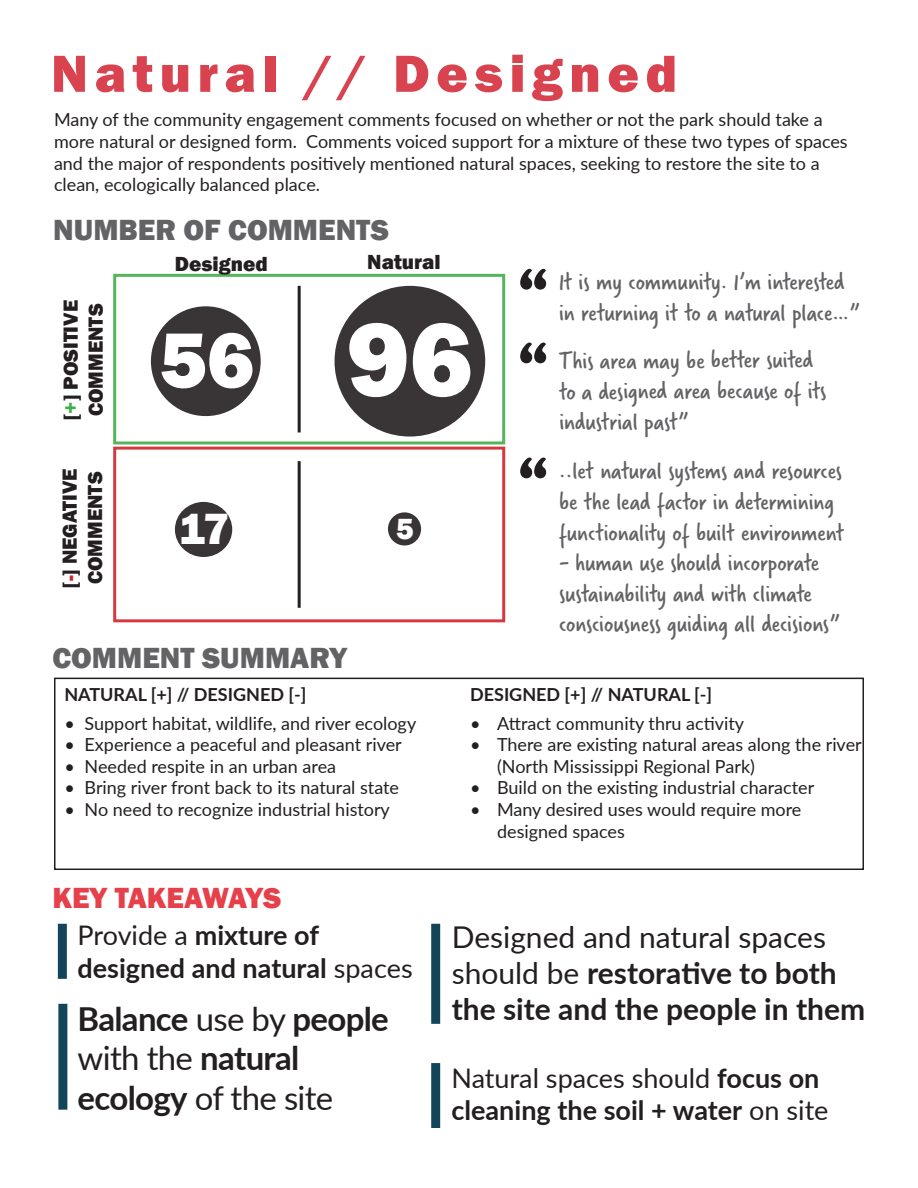
<style>
.page{position:relative;width:918px;height:1188px;background:#fff}
.page>*{position:absolute;margin:0;border:0;box-sizing:border-box;transform-origin:0 0}
.t1{font:800 108px "Franklin Gothic";color:#fff}
.t2{font:800 81px "Franklin Gothic";color:#fff}
.t3{font:800 54px "Franklin Gothic";letter-spacing:.12em;color:#d94350}
.t4{font:900 54px "Cooper";color:#231f20}
.t5{font:800 45px "Franklin Gothic";color:#fff}
.Paragraph_Style_3{font:700 33px/39.6px "Lato";letter-spacing:-.02em;color:#231f20}
.Paragraph_Style_3-2{font:700 30px/36px "Lato";color:#231f20}
.t6{font:800 30px "Franklin Gothic";color:#636366}
.t7{font:800 30px "Franklin Gothic";letter-spacing:-.005em;color:#e6404b}
.t8{font:800 30px "Franklin Gothic";color:#fff}
.Paragraph_Style_3-3{font:700 27px/32.4px "Lato";color:#231f20}
.Paragraph_Style_2{font:25.5px/30.6px "Verveine";color:#636366}
.t9{font:800 21px "Franklin Gothic";color:#231f20}
.t10{font:18px/21.6px "Lato";color:#231f20}
.t11{font:700 18px "Lato";color:#231f20}
.s1{color:#40ae49}
.s2{color:#d1232a}
.s3{font-weight:400}
</style>
<div class="page">
<div style="left:113px;top:447px;width:392px;height:175px;border:3px solid #d1232a"></div>
<div style="left:113px;top:274px;width:392px;height:170px;border:3px solid #40ae49"></div>
<div style="left:151px;top:306px;width:110px;height:110px;background:#393536;border-radius:50%"></div>
<div style="left:335px;top:286px;width:150px;height:151px;background:#393536;border-radius:50%"></div>
<div style="left:175px;top:502px;width:57px;height:55px;background:#393536;border-radius:50%"></div>
<div style="left:388px;top:512px;width:33px;height:34px;background:#393536;border-radius:50%"></div>
<div style="left:58px;top:924px;width:9px;height:55px;background:#124559"></div>
<div style="left:58px;top:1004px;width:9px;height:106px;background:#124559"></div>
<div style="left:431px;top:1063px;width:9px;height:65px;background:#124559"></div>
<div style="left:431px;top:924px;width:9px;height:100px;background:#124559"></div>
<hr style="left:298px;top:286px;width:3px;height:146px;background:#231f20">
<hr style="left:298px;top:461px;width:3px;height:147px;background:#231f20">
<div style="left:54px;top:678px;width:810px;height:192px;border:2px solid #231f20"></div>
<p class="t3" style="left:51px;top:39px;width:628px">Natural // Designed</p>
<p class="t10" style="left:54px;top:108px;width:795px">Many of the community engagement comments focused on whether or not the park should take a more natural or designed form. Comments voiced support for a mixture of these two types of spaces and the major of respondents positively mentioned natural spaces, seeking to restore the site to a clean, ecologically balanced place.</p>
<p class="t6" style="left:53px;top:210px;width:337px">NUMBER OF COMMENTS</p>
<p class="t9" style="left:57px;top:420px;width:121px;rotate:-90deg">[<span class="s1">+</span>] POSITIVE</p>
<p class="t9" style="left:82px;top:416px;width:114px;rotate:-90deg">COMMENTS</p>
<p class="t9" style="left:56px;top:588px;width:121px;rotate:-90deg">[<span class="s2">-</span>] NEGATIVE</p>
<p class="t9" style="left:81px;top:584px;width:114px;rotate:-90deg">COMMENTS</p>
<p class="t9" style="left:175px;top:250px;width:94px">Designed</p>
<p class="t9" style="left:367px;top:249px;width:75px">Natural</p>
<p class="t2" style="left:160px;top:308px;width:96px">56</p>
<p class="t1" style="left:346px;top:290px;width:128px">96</p>
<p class="t5" style="left:179px;top:500px;width:52px">17</p>
<p class="t8" style="left:396px;top:509px;width:19px">5</p>
<p class="t6" style="left:52px;top:638px;width:296px">COMMENT SUMMARY</p>
<p class="t4" style="left:518px;top:256px;width:32px">“</p>
<p class="t4" style="left:518px;top:330px;width:32px">“</p>
<p class="t4" style="left:518px;top:445px;width:32px">“</p>
<p class="Paragraph_Style_2" style="left:559px;top:267px;width:302px">It is my community. I’m interested in returning it to a natural place…”</p>
<p class="Paragraph_Style_2" style="left:559px;top:345px;width:269px">This area may be better suited to a designed area because of its industrial past”</p>
<p class="Paragraph_Style_2" style="left:559px;top:456px;width:287px">..let natural systems and resources be the lead factor in determining functionality of built environment</p>
<p class="Paragraph_Style_2" style="left:559px;top:548px;width:282px">- human use should incorporate sustainability and with climate consciousness guiding all decisions”</p>
<p class="t11" style="left:64px;top:681px;width:244px">NATURAL [+] // DESIGNED [-]</p>
<p class="t10" style="left:64px;top:712px;width:353px">• Support habitat, wildlife, and river ecology</p>
<p class="t10" style="left:64px;top:733px;width:339px">• Experience a peaceful and pleasant river</p>
<p class="t10" style="left:64px;top:755px;width:273px">• Needed respite in an urban area</p>
<p class="t10" style="left:64px;top:776px;width:336px">• Bring river front back to its natural state</p>
<p class="t10" style="left:64px;top:798px;width:327px">• No need to recognize industrial history</p>
<p class="t7" style="left:52px;top:879px;width:230px">KEY TAKEAWAYS</p>
<p class="Paragraph_Style_3-3" style="left:78px;top:918px;width:337px"><span class="s3">Provide a</span> mixture of designed and natural <span class="s3">spaces</span></p>
<p class="Paragraph_Style_3" style="left:78px;top:998px;width:313px">Balance <span class="s3">use by</span> people <span class="s3">with the</span> natural ecology <span class="s3">of the site</span></p>
<p class="t11" style="left:470px;top:681px;width:244px">DESIGNED [+] // NATURAL [-]</p>
<p class="t10" style="left:470px;top:712px;width:276px">• Attract community thru activity</p>
<p class="t10" style="left:497px;top:733px;width:366px;text-indent:-27px">• There are existing natural areas along the river (North Mississippi Regional Park)</p>
<p class="t10" style="left:470px;top:776px;width:346px">• Build on the existing industrial character</p>
<p class="t10" style="left:497px;top:798px;width:306px;text-indent:-27px">• Many desired uses would require more designed spaces</p>
<p class="Paragraph_Style_3-2" style="left:452px;top:918px;width:415px"><span class="s3">Designed and natural spaces should be</span> restorative to both the site and the people in them</p>
<p class="Paragraph_Style_3-3" style="left:451px;top:1061px;width:379px"><span class="s3">Natural spaces should</span> focus on cleaning the soil + water <span class="s3">on site</span></p>
</div>
